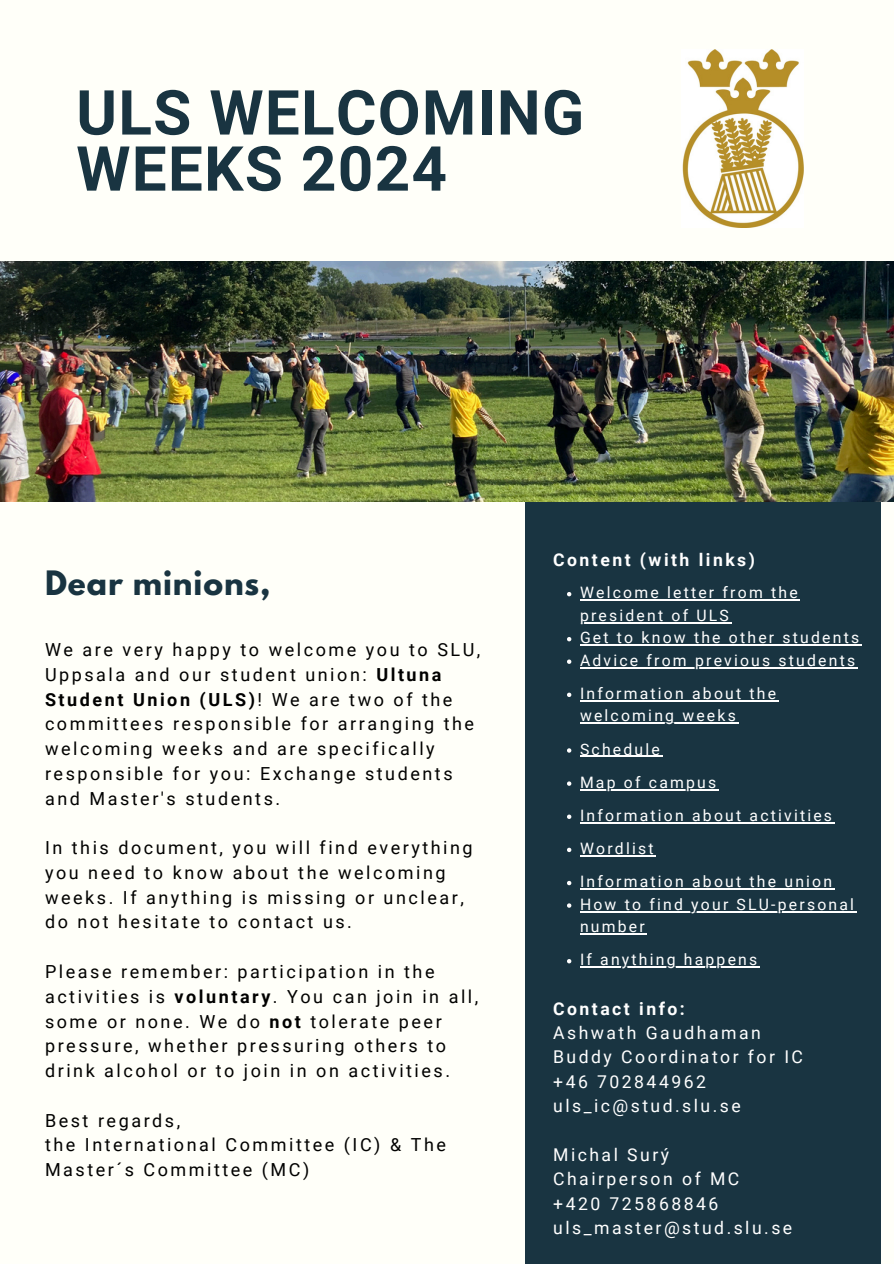
<style>
.page{position:relative;width:894px;height:1264px;background:#fff}
.page>*{position:absolute;margin:0;border:0;box-sizing:border-box;transform-origin:0 0}
.t1{font:700 62.1px/56.1px "Roboto";letter-spacing:.02em;color:#193441}
.t2{font:700 29.85px "League Spartan";letter-spacing:.03em;color:#193441}
.t3{font:18px/24.8px "Roboto";letter-spacing:.14em;color:#000}
.t4{font:17.55px/24.5px "Roboto";letter-spacing:.14em;color:#fff}
.t5{font:700 17.55px "Roboto";letter-spacing:.14em;color:#fff}
.t6{font:15.75px/22.5px "Roboto";letter-spacing:.14em;color:#fff}
.s1{font-weight:700}
</style>
<div class="page">
<div style="left:0;top:0;width:893px;height:1263px;background:#fffff9"></div>
<div style="left:525px;top:501px;width:355px;height:762px;background:#193441"></div>
<img style="left:0;top:261px;width:893px;height:240px">
<img style="left:682px;top:49px;width:121px;height:178px">
<svg style="left:567px;top:592px;width:4px;height:4px"></svg>
<hr style="left:580px;top:599px;width:219px;height:1px;background:#fff">
<hr style="left:580px;top:622px;width:151px;height:1px;background:#fff">
<svg style="left:567px;top:637px;width:4px;height:4px"></svg>
<hr style="left:580px;top:644px;width:281px;height:1px;background:#fff">
<svg style="left:567px;top:659px;width:4px;height:5px"></svg>
<hr style="left:580px;top:667px;width:277px;height:1px;background:#fff">
<svg style="left:567px;top:692px;width:4px;height:5px"></svg>
<hr style="left:580px;top:700px;width:198px;height:1px;background:#fff">
<hr style="left:580px;top:722px;width:157px;height:2px;background:#fff">
<svg style="left:567px;top:748px;width:4px;height:4px"></svg>
<hr style="left:580px;top:755px;width:81px;height:2px;background:#fff">
<svg style="left:567px;top:781px;width:4px;height:4px"></svg>
<hr style="left:580px;top:789px;width:138px;height:1px;background:#fff">
<svg style="left:567px;top:814px;width:4px;height:5px"></svg>
<hr style="left:580px;top:822px;width:254px;height:1px;background:#fff">
<svg style="left:567px;top:847px;width:4px;height:5px"></svg>
<hr style="left:580px;top:855px;width:75px;height:1px;background:#fff">
<svg style="left:567px;top:880px;width:4px;height:5px"></svg>
<hr style="left:580px;top:888px;width:254px;height:1px;background:#fff">
<svg style="left:567px;top:903px;width:4px;height:4px"></svg>
<hr style="left:580px;top:910px;width:276px;height:2px;background:#fff">
<hr style="left:580px;top:933px;width:66px;height:1px;background:#fff">
<svg style="left:567px;top:959px;width:4px;height:4px"></svg>
<hr style="left:580px;top:966px;width:179px;height:1px;background:#fff">
<p class="t1" style="left:76px;top:85px;width:509px">ULS WELCOMING<br>WEEKS 2024</p>
<h2 class="t2" style="left:45px;top:568px;width:227px">Dear minions,</h2>
<h4 class="t3" style="left:45px;top:637px;width:437px">We are very happy to welcome you to SLU, Uppsala and our student union: <span class="s1">Ultuna Student Union (ULS)</span>! We are two of the committees responsible for arranging the welcoming weeks and are specifically responsible for you: Exchange students and Master's students.</h4>
<h4 class="t3" style="left:45px;top:835px;width:429px">In this document, you will find everything you need to know about the welcoming weeks. If anything is missing or unclear, do not hesitate to contact us.</h4>
<h4 class="t3" style="left:45px;top:959px;width:434px">Please remember: participation in the activities is <span class="s1">voluntary</span>. You can join in all, some or none. We do <span class="s1">not</span> tolerate peer pressure, whether pressuring others to drink alcohol or to join in on activities.</h4>
<h4 class="t3" style="left:45px;top:1107px;width:402px">Best regards,<br>the International Committee (IC) &amp; The<br>Master´s Committee (MC)</h4>
<p class="t5" style="left:553px;top:550px;width:203px">Content (with links)</p>
<h3 class="t6" style="left:580px;top:581px;width:219px">Welcome letter from the</h3>
<p class="t6" style="left:580px;top:604px;width:280px">president of ULS<br>Get to know the other students</p>
<p class="t6" style="left:580px;top:649px;width:276px">Advice from previous students</p>
<p class="t6" style="left:580px;top:682px;width:197px">Information about the</p>
<p class="t6" style="left:580px;top:699px;width:157px;line-height:33.2px">welcoming weeks<br>Schedule</p>
<p class="t6" style="left:580px;top:771px;width:138px">Map of campus</p>
<p class="t6" style="left:580px;top:804px;width:253px">Information about activities</p>
<p class="t6" style="left:580px;top:837px;width:75px">Wordlist</p>
<p class="t6" style="left:580px;top:870px;width:253px">Information about the union</p>
<p class="t6" style="left:580px;top:893px;width:275px">How to find your SLU-personal number</p>
<p class="t6" style="left:580px;top:948px;width:179px">If anything happens</p>
<p class="t4" style="left:553px;top:996px;width:251px"><span class="s1">Contact info:<br></span>Ashwath Gaudhaman<br>Buddy Coordinator for IC +46 702844962 uls_ic@stud.slu.se</p>
<h4 class="t4" style="left:553px;top:1142px;width:240px">Michal Surý<br>Chairperson of MC<br>+420 725868846 uls_master@stud.slu.se</h4>
</div>
